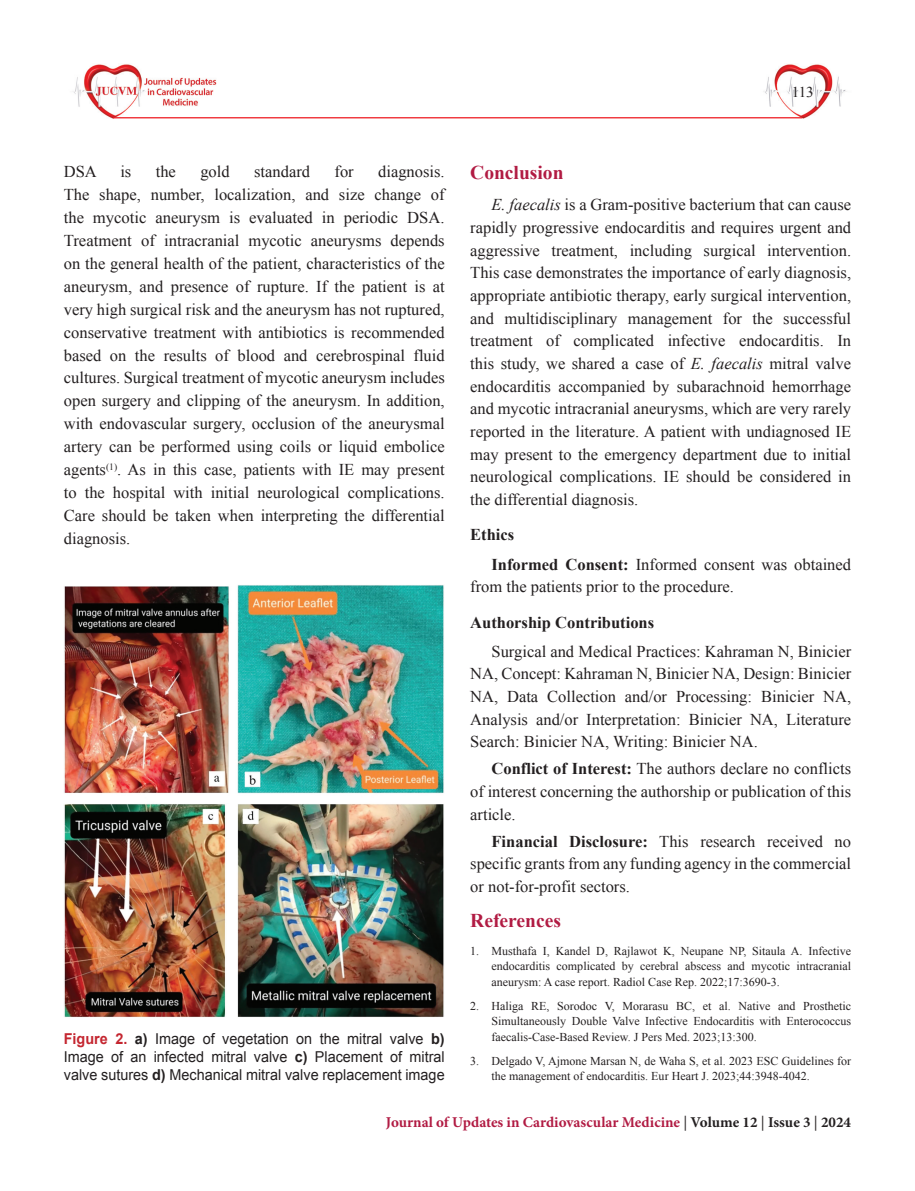
<style>
.page{position:relative;width:915px;height:1191px;background:#fff}
.page>*{position:absolute;margin:0;border:0;box-sizing:border-box;transform-origin:0 0}
.ARA_BASLIK{font:700 19.5px "Times New Roman";color:#b11b43}
.YAZI{font:16.5px/23px "Times New Roman";color:#231f20;text-align:justify}
.ETİK{font:16.5px/22.6px "Times New Roman";color:#231f20;text-align:justify}
.BOLD{font:700 16.5px "Times New Roman";color:#231f20}
.RESİM-ALTI{font:15px/18px "Arial";color:#231f20;text-align:justify;scale:.96 1}
.t1{font:700 15px "Minion Pro";color:#b11b43}
.t2{font:15px "Times New Roman";color:#231f20}
.t3{font:12px/15.1px "Times New Roman";color:#231f20;text-align:justify}
.s1{font-style:italic}
.s2{font-weight:700}
.s3{font-weight:700;color:#c42630}
.s4{font-weight:400;color:#231f20}
.s5{color:#231f20}
</style>
<div class="page">
<img style="left:73px;top:64px;width:147px;height:55px">
<img style="left:694px;top:64px;width:153px;height:55px">
<hr style="left:113px;top:117px;width:688px;height:1px;background:#ee1d23">
<img style="left:64px;top:585px;width:380px;height:432px">
<p class="t2" style="left:791px;top:82px;width:23px">113</p>
<p class="YAZI" style="left:64px;top:160px;width:382px;text-indent:314px">diagnosis.<br>The shape, number, localization, and size change of the mycotic aneurysm is evaluated in periodic DSA.<br>Treatment of intracranial mycotic aneurysms depends on the general health of the patient, characteristics of the aneurysm, and presence of rupture. If the patient is at very high surgical risk and the aneurysm has not ruptured, conservative treatment with antibiotics is recommended based on the results of blood and cerebrospinal fluid cultures. Surgical treatment of mycotic aneurysm includes open surgery and clipping of the aneurysm. In addition, with endovascular surgery, occlusion of the aneurysmal artery can be performed using coils or liquid embolice agents<sup>(1)</sup>. As in this case, patients with IE may present to the hospital with initial neurological complications.<br>Care should be taken when interpreting the differential diagnosis.</p>
<p class="ARA_BASLIK" style="left:470px;top:159px;width:95px">Conclusion</p>
<p class="YAZI" style="left:64px;top:160px;width:34px">DSA</p>
<p class="YAZI" style="left:120px;top:160px;width:13px">is</p>
<p class="YAZI" style="left:156px;top:160px;width:22px">the</p>
<p class="YAZI" style="left:200px;top:160px;width:31px">gold</p>
<p class="YAZI" style="left:254px;top:160px;width:57px">standard</p>
<p class="YAZI" style="left:334px;top:160px;width:21px">for</p>
<p class="YAZI" style="left:470px;top:193px;width:382px;text-indent:21px"><span class="s1">E. faecalis</span> is a Gram-positive bacterium that can cause rapidly progressive endocarditis and requires urgent and aggressive treatment, including surgical intervention.<br>This case demonstrates the importance of early diagnosis, appropriate antibiotic therapy, early surgical intervention, and multidisciplinary management for the successful treatment of complicated infective endocarditis. In this study, we shared a case of <span class="s1">E. faecalis</span> mitral valve endocarditis accompanied by subarachnoid hemorrhage and mycotic intracranial aneurysms, which are very rarely reported in the literature. A patient with undiagnosed IE may present to the emergency department due to initial neurological complications. IE should be considered in the differential diagnosis.</p>
<p class="BOLD" style="left:470px;top:523px;width:46px">Ethics</p>
<p class="ETİK" style="left:470px;top:552px;width:382px;text-indent:21px"><span class="s2">Informed Consent:</span> Informed consent was obtained from the patients prior to the procedure.</p>
<p class="BOLD" style="left:470px;top:610px;width:185px">Authorship Contributions</p>
<p class="ETİK" style="left:470px;top:639px;width:382px;text-indent:21px">Surgical and Medical Practices: Kahraman N, Binicier NA, Concept: Kahraman N, Binicier NA, Design: Binicier NA, Data Collection and/or Processing: Binicier NA, Analysis and/or Interpretation: Binicier NA, Literature Search: Binicier NA, Writing: Binicier NA.</p>
<p class="ETİK" style="left:470px;top:757px;width:382px;text-indent:21px"><span class="s2">Conflict of Interest:</span> The authors declare no conflicts of interest concerning the authorship or publication of this article.</p>
<p class="ETİK" style="left:470px;top:829px;width:382px;text-indent:21px"><span class="s2">Financial Disclosure:</span> This research received no specific grants from any funding agency in the commercial or not-for-profit sectors.</p>
<p class="ARA_BASLIK" style="left:470px;top:907px;width:92px">References</p>
<p class="t3" style="left:491px;top:943px;width:361px;text-indent:-21px">1. Musthafa I, Kandel D, Rajlawot K, Neupane NP, Sitaula A. Infective endocarditis complicated by cerebral abscess and mycotic intracranial aneurysm: A case report. Radiol Case Rep. 2022;17:3690-3.</p>
<p class="t3" style="left:491px;top:998px;width:361px;text-indent:-21px">2. Haliga RE, Sorodoc V, Morarasu BC, et al. Native and Prosthetic Simultaneously Double Valve Infective Endocarditis with Enterococcus faecalis-Case-Based Review. J Pers Med. 2023;13:300.</p>
<p class="t3" style="left:491px;top:1053px;width:361px;text-indent:-21px">3. Delgado V, Ajmone Marsan N, de Waha S, et al. 2023 ESC Guidelines for the management of endocarditis. Eur Heart J. 2023;44:3948-4042.</p>
<p class="RESİM-ALTI" style="left:64px;top:1030px;width:398px"><span class="s3">Figure 2.</span> <span class="s2">a)</span> Image of vegetation on the mitral valve <span class="s2">b)<br></span>Image of an infected mitral valve <span class="s2">c)</span> Placement of mitral valve sutures <span class="s2">d)</span> Mechanical mitral valve replacement image</p>
<p class="t1" style="left:386px;top:1111px;width:466px">Journal of Updates in Cardiovascular Medicine <span class="s4">|</span> <span class="s5">Volume 12</span> <span class="s4">|</span> <span class="s5">Issue 3</span> <span class="s4">|</span> <span class="s5">2024</span></p>
</div>
